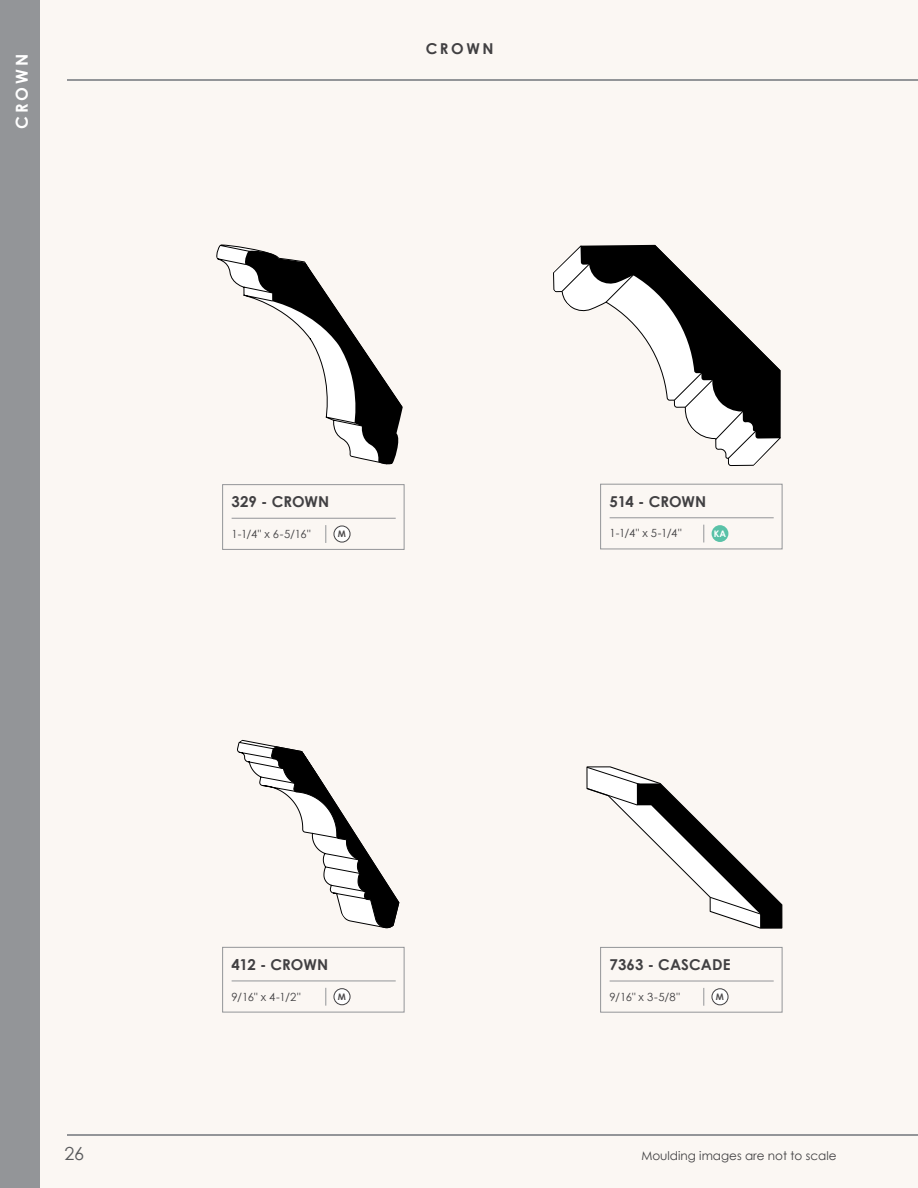
<style>
.page{position:relative;width:918px;height:1188px;background:#fff}
.page>*{position:absolute;margin:0;border:0;box-sizing:border-box;transform-origin:0 0}
.t1{font:18px "Century Gothic";color:#58595b}
.t2{font:700 16.5px "Century Gothic";letter-spacing:.17em;color:#fff}
.t3{font:700 15px "Century Gothic";color:#414042}
.t4{font:12px "Century Gothic";color:#414042}
.t5{font:11.25px "Century Gothic";color:#414042}
.t6{font:700 9px "Century Gothic";color:#4e4c4d}
.t7{font:700 9px "Century Gothic";color:#fff}
</style>
<div class="page">
<div style="left:40px;top:0;width:878px;height:1188px;background:#fbf7f3"></div>
<div style="left:0;top:0;width:40px;height:1188px;background:#939598"></div>
<hr style="left:68px;top:80px;width:850px;height:1px;background:#939598">
<hr style="left:68px;top:1134px;width:850px;height:1px;background:#939598">
<div style="left:600px;top:947px;width:182px;height:65px;border:1px solid #939598"></div>
<div style="left:712px;top:989px;width:16px;height:16px;background:#fff;border-radius:50%"></div>
<div style="left:712px;top:988px;width:16px;height:17px;border:1px solid #414042;border-radius:50%"></div>
<hr style="left:610px;top:981px;width:164px;height:1px;background:#939598">
<svg style="left:704px;top:988px;width:1px;height:18px"></svg>
<svg style="left:216px;top:244px;width:187px;height:221px"></svg>
<div style="left:222px;top:484px;width:182px;height:66px;border:1px solid #939598"></div>
<div style="left:334px;top:526px;width:16px;height:16px;background:#fff;border-radius:50%"></div>
<div style="left:334px;top:526px;width:16px;height:16px;border:1px solid #414042;border-radius:50%"></div>
<hr style="left:232px;top:518px;width:164px;height:1px;background:#939598">
<svg style="left:326px;top:525px;width:1px;height:18px"></svg>
<svg style="left:237px;top:740px;width:163px;height:188px"></svg>
<div style="left:222px;top:947px;width:182px;height:65px;border:1px solid #939598"></div>
<div style="left:334px;top:989px;width:16px;height:16px;background:#fff;border-radius:50%"></div>
<div style="left:334px;top:988px;width:16px;height:17px;border:1px solid #414042;border-radius:50%"></div>
<hr style="left:232px;top:981px;width:164px;height:1px;background:#939598">
<svg style="left:326px;top:988px;width:1px;height:18px"></svg>
<svg style="left:553px;top:245px;width:228px;height:221px"></svg>
<svg style="left:561px;top:245px;width:220px;height:214px"></svg>
<div style="left:600px;top:484px;width:182px;height:65px;border:1px solid #939598"></div>
<div style="left:712px;top:525px;width:16px;height:17px;background:#5ac2a8;border-radius:50%"></div>
<hr style="left:610px;top:518px;width:164px;height:1px;background:#939598">
<svg style="left:704px;top:525px;width:1px;height:17px"></svg>
<svg style="left:586px;top:766px;width:197px;height:163px"></svg>
<h2 class="t2" style="left:9px;top:129px;width:76px;rotate:-90deg">CROWN</h2>
<h3 class="t3" style="left:426px;top:37px;width:69px">CROWN</h3>
<h3 class="t3" style="left:232px;top:490px;width:99px">329 - CROWN</h3>
<p class="t5" style="left:232px;top:526px;width:80px">1-1/4" x 6-5/16"</p>
<p class="t6" style="left:338px;top:527px;width:10px">M</p>
<h3 class="t3" style="left:610px;top:490px;width:98px">514 - CROWN</h3>
<p class="t5" style="left:610px;top:526px;width:73px">1-1/4" x 5-1/4"</p>
<p class="t7" style="left:714px;top:527px;width:14px">KA</p>
<h3 class="t3" style="left:232px;top:953px;width:98px">412 - CROWN</h3>
<p class="t5" style="left:232px;top:989px;width:70px">9/16" x 4-1/2"</p>
<p class="t6" style="left:338px;top:990px;width:10px">M</p>
<h3 class="t3" style="left:610px;top:953px;width:122px">7363 - CASCADE</h3>
<p class="t5" style="left:610px;top:989px;width:72px">9/16" x 3-5/8"</p>
<p class="t6" style="left:716px;top:990px;width:10px">M</p>
<h1 class="t1" style="left:64px;top:1141px;width:21px">26</h1>
<p class="t4" style="left:641px;top:1147px;width:197px">Moulding images are not to scale</p>
</div>
